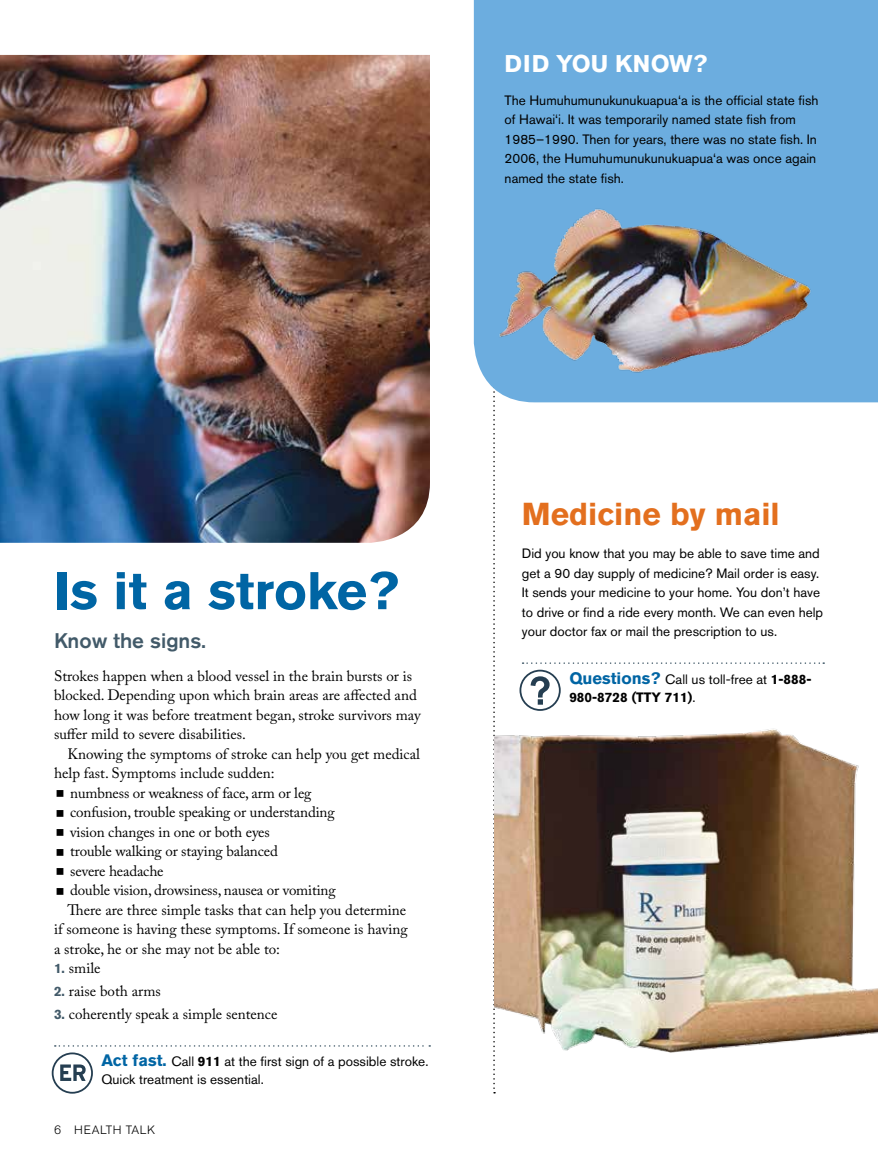
<style>
.page{position:relative;width:878px;height:1161px;background:#fff}
.page>*{position:absolute;margin:0;border:0;box-sizing:border-box;transform-origin:0 0}
.t1{font:700 52.5px "Akzidenz Grotesk BE";color:#0065a4}
.t2{font:700 31.5px "Akzidenz Grotesk BE";color:#e36f1e}
.t3{font:700 24px "Akzidenz Grotesk BE";letter-spacing:.02em;color:#fff}
.t4{font:500 21px "Akzidenz Grotesk BE";color:#425a69}
.t5{font:15px/19.5px "Adobe Caslon Pro";color:#000}
.t6{font:13.5px/19.5px "Akzidenz Grotesk BE";color:#000}
.t7{font:700 13.5px/18px "Akzidenz Grotesk BE";color:#000}
.t8{font:300 12px "Akzidenz Grotesk BE";letter-spacing:.05em;color:#000}
.s1{font-family:"Akzidenz Grotesk BE";font-weight:700;font-size:13.5px;color:#425a69}
.s2{font-weight:700;font-size:16.5px;color:#0065a4}
.s3{font-weight:700}
.s4{font-size:16.5px;color:#0065a4}
.s5{font-weight:400}
</style>
<div class="page">
<svg style="left:493px;top:409px;width:2px;height:685px"></svg>
<div style="left:474px;top:0;width:404px;height:402px;background:#6caddf"></div>
<img style="left:0;top:55px;width:430px;height:488px">
<img style="left:473px;top:158px;width:375px;height:249px">
<img style="left:495px;top:728px;width:383px;height:366px">
<svg style="left:522px;top:662px;width:302px;height:2px"></svg>
<svg style="left:519px;top:670px;width:41px;height:41px"></svg>
<svg style="left:52px;top:1045px;width:378px;height:49px"></svg>
<h3 class="t3" style="left:504px;top:50px;width:204px">DID YOU KNOW?</h3>
<p class="t6" style="left:504px;top:90px;width:315px">The Humuhumunukunukuapua‘a is the official state fish of Hawai‘i. It was temporarily named state fish from 1985–1990. Then for years, there was no state fish. In 2006, the Humuhumunukunukuapua‘a was once again named the state fish.</p>
<h1 class="t1" style="left:54px;top:561px;width:346px">Is it a stroke?</h1>
<h3 class="t4" style="left:54px;top:628px;width:153px">Know the signs.</h3>
<p class="t5" style="left:54px;top:666px;width:368px">Strokes happen when a blood vessel in the brain bursts or is blocked. Depending upon which brain areas are affected and how long it was before treatment began, stroke survivors may suffer mild to severe disabilities.</p>
<p class="t5" style="left:68px;top:744px;width:354px">Knowing the symptoms of stroke can help you get medical</p>
<p class="t5" style="left:54px;top:763px;width:222px">help fast. Symptoms include sudden:</p>
<p class="t5" style="left:70px;top:783px;width:243px">numbness or weakness of face, arm or leg</p>
<p class="t5" style="left:70px;top:802px;width:266px">confusion, trouble speaking or understanding</p>
<p class="t5" style="left:70px;top:822px;width:201px">vision changes in one or both eyes</p>
<p class="t5" style="left:70px;top:841px;width:209px">trouble walking or staying balanced</p>
<p class="t5" style="left:70px;top:861px;width:95px">severe headache</p>
<p class="t5" style="left:70px;top:880px;width:267px">double vision, drowsiness, nausea or vomiting</p>
<p class="t5" style="left:68px;top:900px;width:340px">There are three simple tasks that can help you determine</p>
<p class="t5" style="left:54px;top:919px;width:355px">if someone is having these symptoms. If someone is having</p>
<p class="t5" style="left:54px;top:939px;width:227px">a stroke, he or she may not be able to:</p>
<p class="t5" style="left:54px;top:958px;width:48px"><span class="s1">1.</span> smile</p>
<p class="t5" style="left:54px;top:981px;width:108px"><span class="s1">2.</span> raise both arms</p>
<p class="t5" style="left:54px;top:1004px;width:225px"><span class="s1">3.</span> coherently speak a simple sentence</p>
<p class="t6" style="left:102px;top:1053px;width:328px;line-height:18px"><span class="s2">Act fast.</span> Call <span class="s3">911</span> at the first sign of a possible stroke.<br>Quick treatment is essential.</p>
<p class="t8" style="left:54px;top:1123px;width:103px">6 HEALTH TALK</p>
<h2 class="t2" style="left:522px;top:496px;width:259px">Medicine by mail</h2>
<p class="t6" style="left:522px;top:544px;width:303px">Did you know that you may be able to save time and get a 90 day supply of medicine? Mail order is easy.<br>It sends your medicine to your home. You don’t have to drive or find a ride every month. We can even help your doctor fax or mail the prescription to us.</p>
<p class="t7" style="left:569px;top:670px;width:243px"><span class="s4">Questions?</span> <span class="s5">Call us toll-free at</span> 1-888-<br>980-8728 (TTY 711)<span class="s5">.</span></p>
</div>
